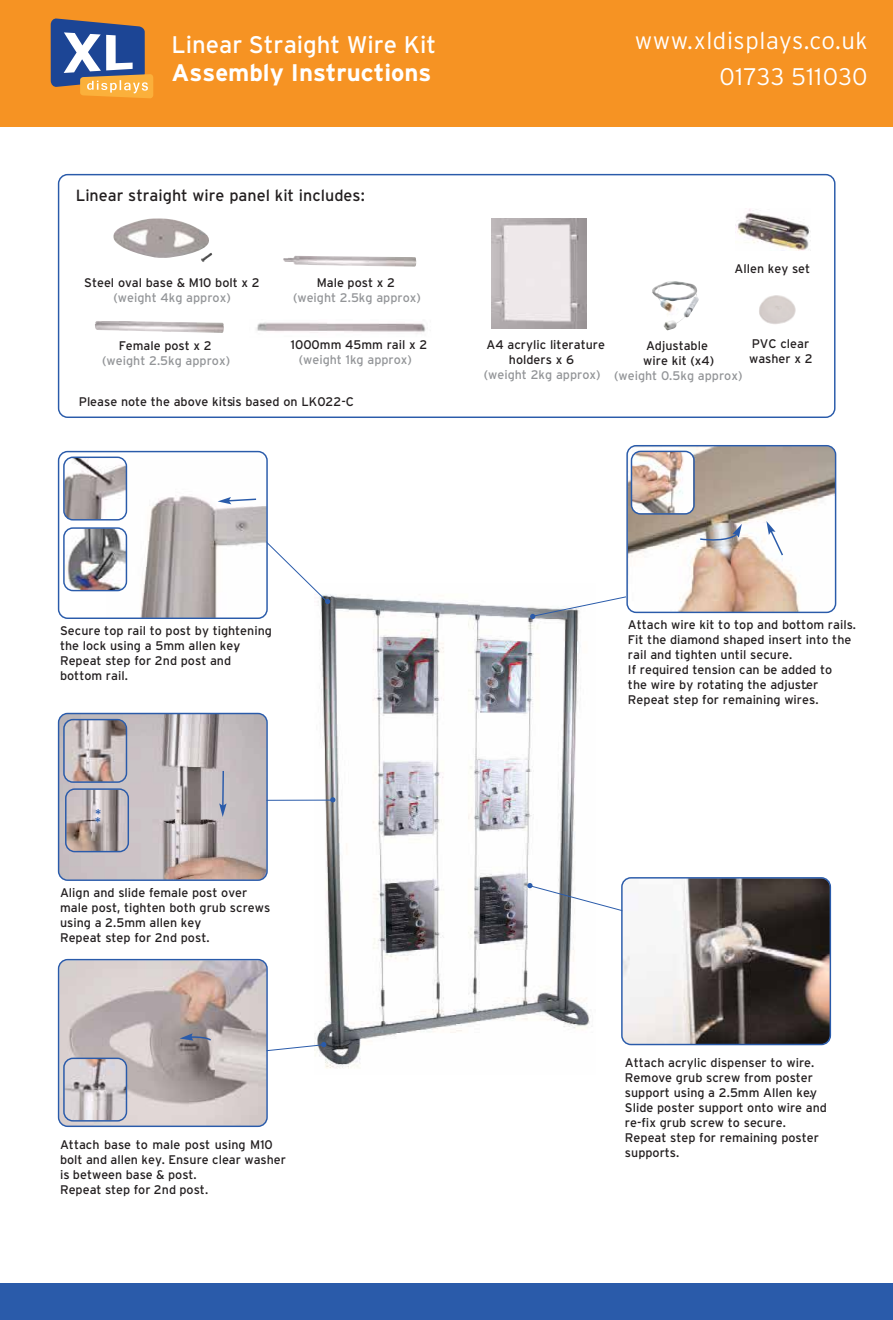
<style>
.page{position:relative;width:893px;height:1320px;background:#fff}
.page>*{position:absolute;margin:0;border:0;box-sizing:border-box;transform-origin:0 0}
.t1{font:300 24px/36px "Interstate";letter-spacing:.025em;color:#fff;text-align:right}
.t2{font:24px "Interstate";color:#fff}
.t3{font:700 24px "Interstate";color:#fff}
.t4{font:16.2px "Interstate";color:#231f20}
.t5{font:12.45px/15px "Interstate";color:#231f20}
.t6{font:12.45px "Interstate";color:#939598}
.t7{font:12.45px "Interstate";color:#2a5baa}
</style>
<div class="page">
<div style="left:0;top:0;width:892px;height:126px;background:#f69323"></div>
<svg style="left:51px;top:18px;width:102px;height:80px"></svg>
<div style="left:0;top:1283px;width:892px;height:37px;background:#2a5baa"></div>
<div style="left:58px;top:174px;width:777px;height:244px;border:1px solid #2a5baa;border-radius:9px"></div>
<img style="left:315px;top:594px;width:277px;height:474px">
<img style="left:491px;top:218px;width:95px;height:111px">
<img style="left:652px;top:281px;width:44px;height:37px">
<img style="left:59px;top:960px;width:207px;height:165px">
<div style="left:58px;top:959px;width:210px;height:168px;border:1px solid #2a5baa;border-radius:9px"></div>
<img style="left:64px;top:1059px;width:62px;height:61px">
<div style="left:63px;top:1058px;width:64px;height:64px;border:1px solid #2a5baa;border-radius:9px"></div>
<hr style="left:257px;top:800px;width:74px;height:1px;background:#2a5baa">
<img style="left:59px;top:714px;width:207px;height:165px">
<div style="left:58px;top:713px;width:210px;height:168px;border:1px solid #2a5baa;border-radius:9px"></div>
<img style="left:64px;top:720px;width:62px;height:62px">
<div style="left:63px;top:719px;width:64px;height:64px;border:1px solid #2a5baa;border-radius:9px"></div>
<img style="left:66px;top:789px;width:62px;height:62px">
<div style="left:65px;top:788px;width:64px;height:64px;border:1px solid #2a5baa;border-radius:9px"></div>
<img style="left:106px;top:455px;width:160px;height:162px">
<div style="left:58px;top:451px;width:210px;height:168px;border:1px solid #2a5baa;border-radius:9px"></div>
<img style="left:64px;top:458px;width:62px;height:61px">
<div style="left:63px;top:457px;width:64px;height:64px;border:1px solid #2a5baa;border-radius:9px"></div>
<svg style="left:219px;top:769px;width:7px;height:285px"></svg>
<svg style="left:179px;top:1033px;width:34px;height:9px"></svg>
<img style="left:65px;top:528px;width:61px;height:62px">
<div style="left:63px;top:527px;width:64px;height:64px;border:1px solid #2a5baa;border-radius:9px"></div>
<svg style="left:217px;top:497px;width:40px;height:7px"></svg>
<img style="left:628px;top:446px;width:207px;height:166px">
<div style="left:626px;top:445px;width:210px;height:168px;border:1px solid #2a5baa;border-radius:9px"></div>
<svg style="left:261px;top:537px;width:69px;height:67px"></svg>
<svg style="left:330px;top:797px;width:5px;height:5px"></svg>
<svg style="left:256px;top:1042px;width:70px;height:10px"></svg>
<svg style="left:698px;top:524px;width:43px;height:17px"></svg>
<svg style="left:766px;top:521px;width:18px;height:36px"></svg>
<svg style="left:530px;top:596px;width:97px;height:23px"></svg>
<svg style="left:527px;top:883px;width:94px;height:34px"></svg>
<img style="left:632px;top:452px;width:61px;height:62px">
<div style="left:630px;top:451px;width:64px;height:64px;border:1px solid #2a5baa;border-radius:9px"></div>
<img style="left:95px;top:321px;width:129px;height:12px">
<img style="left:113px;top:218px;width:96px;height:40px">
<svg style="left:201px;top:253px;width:11px;height:9px"></svg>
<img style="left:256px;top:322px;width:170px;height:10px">
<img style="left:283px;top:256px;width:133px;height:11px">
<img style="left:759px;top:295px;width:37px;height:29px">
<img style="left:623px;top:879px;width:207px;height:165px">
<div style="left:621px;top:877px;width:210px;height:168px;border:1px solid #2a5baa;border-radius:9px"></div>
<img style="left:735px;top:209px;width:75px;height:42px">
<h1 class="t2" style="left:171px;top:30px;width:266px">Linear Straight Wire Kit</h1>
<h1 class="t3" style="left:171px;top:58px;width:261px">Assembly Instructions</h1>
<h2 class="t4" style="left:76px;top:185px;width:290px">Linear straight wire panel kit includes:</h2>
<p class="t5" style="left:84px;top:275px;width:177px">Steel oval base &amp; M10 bolt x 2</p>
<p class="t6" style="left:113px;top:290px;width:119px">(weight 4kg approx)</p>
<p class="t5" style="left:119px;top:338px;width:94px">Female post x 2</p>
<p class="t6" style="left:102px;top:353px;width:129px">(weight 2.5kg approx)</p>
<p class="t5" style="left:317px;top:275px;width:80px">Male post x 2</p>
<p class="t6" style="left:293px;top:290px;width:129px">(weight 2.5kg approx)</p>
<p class="t5" style="left:291px;top:337px;width:138px">1000mm 45mm rail x 2</p>
<p class="t6" style="left:299px;top:352px;width:115px">(weight 1kg approx)</p>
<p class="t5" style="left:79px;top:394px;width:277px">Please note the above kitsis based on LK022-C</p>
<h1 class="t1" style="left:634px;top:22px;width:234px">www.xldisplays.co.uk<br>01733 511030</h1>
<p class="t5" style="left:734px;top:261px;width:77px">Allen key set</p>
<p class="t5" style="left:509px;top:337px;width:98px;text-indent:-22px">A4 acrylic literature holders x 6</p>
<p class="t6" style="left:484px;top:367px;width:118px">(weight 2kg approx)</p>
<p class="t5" style="left:749px;top:336px;width:65px">PVC clear washer x 2</p>
<p class="t5" style="left:643px;top:338px;width:72px">Adjustable wire kit (x4)</p>
<p class="t6" style="left:614px;top:368px;width:130px">(weight 0.5kg approx)</p>
<p class="t5" style="left:60px;top:624px;width:213px">Secure top rail to post by tightening the lock using a 5mm allen key.<br>Repeat step for 2nd post and bottom rail.</p>
<p class="t7" style="left:95px;top:806px;width:8px">*</p>
<p class="t7" style="left:95px;top:814px;width:8px">*</p>
<p class="t5" style="left:60px;top:885px;width:212px">Align and slide female post over male post, tighten both grub screws using a 2.5mm allen key.<br>Repeat step for 2nd post.</p>
<p class="t5" style="left:60px;top:1137px;width:227px">Attach base to male post using M10 bolt and allen key. Ensure clear washer is between base &amp; post.<br>Repeat step for 2nd post.</p>
<p class="t5" style="left:628px;top:617px;width:230px">Attach wire kit to top and bottom rails.<br>Fit the diamond shaped insert into the rail and tighten until secure.<br>If required tension can be added to<br>the wire by rotating the adjuster</p>
<p class="t5" style="left:628px;top:677px;width:192px;text-indent:177px">.<br>Repeat step for remaining wires.</p>
<p class="t5" style="left:625px;top:1055px;width:203px">Attach acrylic dispenser to wire.<br>Remove grub screw from poster support using a 2.5mm Allen key.<br>Slide poster support onto wire and re-fix grub screw to secure.<br>Repeat step for remaining poster supports.</p>
</div>
